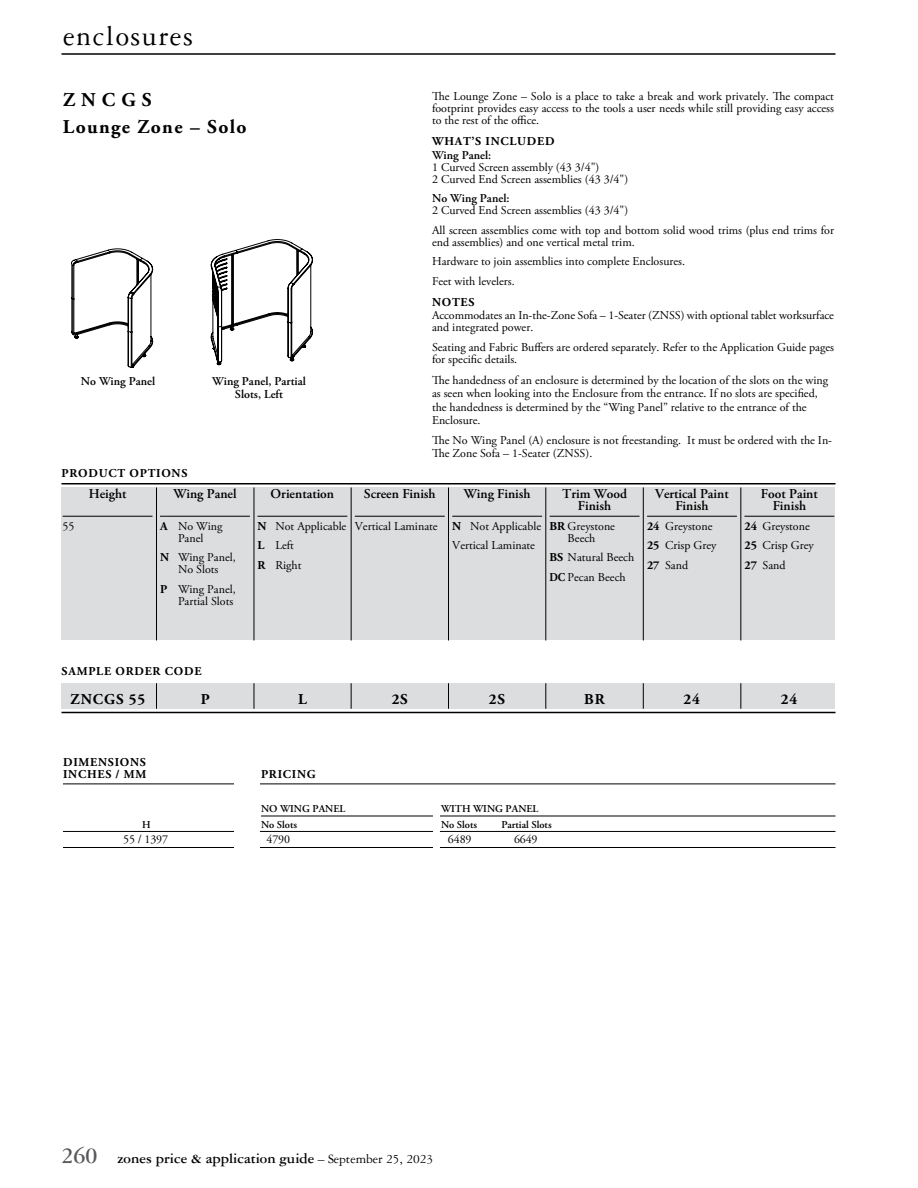
<style>
.page{position:relative;width:918px;height:1188px;background:#fff}
.page>*{position:absolute;margin:0;border:0;box-sizing:border-box;transform-origin:0 0}
.t1{font:30px "Garamond Three";letter-spacing:.05em;color:#000}
.t2{font:700 19.5px/27px "Adobe Garamond Pro";letter-spacing:.07em;color:#000}
.t3{font:700 15px "Garamond Three";color:#000}
.t4{font:700 15px "Adobe Garamond Pro";letter-spacing:.06em;color:#000}
.t5{font:600 13.5px/12px "Adobe Garamond Pro";color:#000;text-align:center}
.t6{font:12px/19.5px "Adobe Garamond Pro";color:#000}
.t7{font:700 12px/12px "Adobe Garamond Pro";letter-spacing:.065em;color:#000}
.t8{font:600 12px/13.5px "Adobe Garamond Pro";color:#000;text-align:center}
.t9{font:600 10.5px "Adobe Garamond Pro";color:#000}
.s1{font-weight:700}
.s2{font-size:24px;color:#58595b}
.s3{font-weight:400;font-size:13.5px}
</style>
<div class="page">
<hr style="left:62px;top:53px;width:774px;height:2px;background:#000">
<div style="left:62px;top:488px;width:774px;height:152px;background:#dcddde"></div>
<hr style="left:63px;top:516px;width:90px;height:1px;background:#000">
<hr style="left:160px;top:516px;width:90px;height:1px;background:#000">
<hr style="left:257px;top:516px;width:90px;height:1px;background:#000">
<hr style="left:355px;top:516px;width:90px;height:1px;background:#000">
<hr style="left:452px;top:516px;width:90px;height:1px;background:#000">
<hr style="left:550px;top:516px;width:90px;height:1px;background:#000">
<hr style="left:647px;top:516px;width:90px;height:1px;background:#000">
<hr style="left:744px;top:516px;width:90px;height:1px;background:#000">
<hr style="left:62px;top:483px;width:774px;height:1px;background:#000">
<hr style="left:254px;top:488px;width:1px;height:152px;background:#000">
<hr style="left:448px;top:487px;width:1px;height:153px;background:#000">
<hr style="left:62px;top:712px;width:774px;height:1px;background:#000">
<div style="left:62px;top:683px;width:774px;height:26px;background:#dcddde"></div>
<svg style="left:254px;top:683px;width:1px;height:26px"></svg>
<svg style="left:448px;top:683px;width:1px;height:26px"></svg>
<hr style="left:156px;top:488px;width:1px;height:152px;background:#000">
<svg style="left:156px;top:683px;width:1px;height:26px"></svg>
<hr style="left:351px;top:488px;width:1px;height:152px;background:#000">
<svg style="left:351px;top:683px;width:1px;height:26px"></svg>
<hr style="left:741px;top:487px;width:1px;height:153px;background:#000">
<svg style="left:741px;top:683px;width:1px;height:26px"></svg>
<hr style="left:546px;top:487px;width:1px;height:153px;background:#000">
<svg style="left:546px;top:683px;width:1px;height:26px"></svg>
<hr style="left:643px;top:487px;width:1px;height:153px;background:#000">
<svg style="left:643px;top:683px;width:1px;height:26px"></svg>
<svg style="left:211px;top:239px;width:102px;height:126px"></svg>
<svg style="left:71px;top:249px;width:82px;height:118px"></svg>
<hr style="left:63px;top:784px;width:772px;height:1px;background:#000">
<hr style="left:261px;top:816px;width:574px;height:1px;background:#000">
<hr style="left:63px;top:831px;width:772px;height:1px;background:#000">
<hr style="left:63px;top:847px;width:772px;height:1px;background:#000">
<div style="left:235px;top:756px;width:25px;height:237px;background:#fff"></div>
<div style="left:433px;top:807px;width:6px;height:62px;background:#fff"></div>
<h1 class="t1" style="left:63px;top:20px;width:132px">enclosures</h1>
<h2 class="t2" style="left:63px;top:86px;width:185px">ZNCGS<br>Lounge Zone – Solo</h2>
<p class="t8" style="left:81px;top:374px;width:76px">No Wing Panel</p>
<p class="t8" style="left:212px;top:374px;width:95px">Wing Panel, Partial<br>Slots, Left</p>
<p class="t7" style="left:62px;top:467px;width:127px">PRODUCT OPTIONS</p>
<p class="t6" style="left:63px;top:517px;width:13px">55</p>
<p class="t5" style="left:89px;top:488px;width:39px">Height</p>
<p class="t5" style="left:173px;top:488px;width:65px">Wing Panel</p>
<p class="t6" style="left:160px;top:521px;width:64px;line-height:12px;text-align:center"><span class="s1">A</span> No Wing<br>Panel</p>
<p class="t6" style="left:160px;top:552px;width:77px;line-height:12px;text-align:center"><span class="s1">N</span> Wing Panel,<br>No Slots</p>
<p class="t6" style="left:160px;top:584px;width:77px;line-height:12px;text-align:right"><span class="s1">P</span> Wing Panel,<br>Partial Slots</p>
<p class="t5" style="left:271px;top:488px;width:65px">Orientation</p>
<p class="t6" style="left:257px;top:517px;width:90px"><span class="s1">N</span> Not Applicable<br><span class="s1">L</span> Left<br><span class="s1">R</span> Right</p>
<p class="t6" style="left:432px;top:91px;width:403px;line-height:12px;text-align:justify">The Lounge Zone – Solo is a place to take a break and work privately. The compact footprint provides easy access to the tools a user needs while still providing easy access to the rest of the office.</p>
<p class="t7" style="left:432px;top:136px;width:124px">WHAT’S INCLUDED</p>
<p class="t8" style="left:432px;top:148px;width:61px">Wing Panel:</p>
<p class="t6" style="left:432px;top:161px;width:198px;line-height:12px">1 Curved Screen assembly (43 3/4")<br>2 Curved End Screen assemblies (43 3/4")</p>
<p class="t8" style="left:432px;top:192px;width:79px">No Wing Panel:</p>
<p class="t6" style="left:432px;top:201px;width:403px">2 Curved End Screen assemblies (43 3/4")<br>All screen assemblies come with top and bottom solid wood trims (plus end trims for</p>
<p class="t6" style="left:432px;top:233px;width:255px">end assemblies) and one vertical metal trim.<br>Hardware to join assemblies into complete Enclosures.<br>Feet with levelers.</p>
<p class="t7" style="left:432px;top:296px;width:44px">NOTES</p>
<p class="t6" style="left:432px;top:310px;width:403px;line-height:12px">Accommodates an In-the-Zone Sofa – 1-Seater (ZNSS) with optional tablet worksurface and integrated power.</p>
<p class="t6" style="left:432px;top:341px;width:403px;line-height:12px">Seating and Fabric Buffers are ordered separately. Refer to the Application Guide pages for specific details.</p>
<p class="t6" style="left:432px;top:374px;width:398px;line-height:13.5px">The handedness of an enclosure is determined by the location of the slots on the wing as seen when looking into the Enclosure from the entrance. If no slots are specified, the handedness is determined by the “Wing Panel” relative to the entrance of the Enclosure.</p>
<p class="t6" style="left:432px;top:434px;width:402px;line-height:13.5px">The No Wing Panel (A) enclosure is not freestanding. It must be ordered with the In-<br>The Zone Sofa – 1-Seater (ZNSS).</p>
<p class="t5" style="left:364px;top:488px;width:73px">Screen Finish</p>
<p class="t6" style="left:355px;top:517px;width:84px">Vertical Laminate</p>
<p class="t5" style="left:464px;top:488px;width:68px">Wing Finish</p>
<p class="t6" style="left:452px;top:517px;width:90px"><span class="s1">N</span> Not Applicable<br>Vertical Laminate</p>
<p class="t5" style="left:562px;top:488px;width:66px">Trim Wood<br>Finish</p>
<p class="t6" style="left:550px;top:521px;width:67px;line-height:12px;text-align:center"><span class="s1">BR</span> Greystone<br>Beech</p>
<p class="t6" style="left:550px;top:548px;width:86px"><span class="s1">BS</span> Natural Beech<br><span class="s1">DC</span> Pecan Beech</p>
<p class="t5" style="left:655px;top:488px;width:75px">Vertical Paint<br>Finish</p>
<p class="t6" style="left:647px;top:517px;width:71px"><span class="s1">24</span> Greystone<br><span class="s1">25</span> Crisp Grey<br><span class="s1">27</span> Sand</p>
<p class="t5" style="left:761px;top:488px;width:58px">Foot Paint<br>Finish</p>
<p class="t6" style="left:744px;top:517px;width:71px"><span class="s1">24</span> Greystone<br><span class="s1">25</span> Crisp Grey<br><span class="s1">27</span> Sand</p>
<p class="t7" style="left:62px;top:665px;width:141px">SAMPLE ORDER CODE</p>
<p class="t4" style="left:71px;top:690px;width:76px">ZNCGS 55</p>
<p class="t4" style="left:201px;top:690px;width:11px">P</p>
<p class="t4" style="left:298px;top:690px;width:10px">L</p>
<p class="t4" style="left:392px;top:690px;width:18px">2S</p>
<p class="t4" style="left:489px;top:690px;width:18px">2S</p>
<p class="t4" style="left:584px;top:690px;width:22px">BR</p>
<p class="t4" style="left:684px;top:690px;width:18px">24</p>
<p class="t4" style="left:781px;top:690px;width:18px">24</p>
<p class="t7" style="left:63px;top:757px;width:85px">DIMENSIONS<br>INCHES / MM</p>
<p class="t7" style="left:261px;top:769px;width:56px">PRICING</p>
<p class="t9" style="left:261px;top:802px;width:86px">NO WING PANEL</p>
<p class="t9" style="left:441px;top:802px;width:99px">WITH WING PANEL</p>
<p class="t9" style="left:142px;top:818px;width:10px">H</p>
<p class="t9" style="left:261px;top:818px;width:38px">No Slots</p>
<p class="t9" style="left:441px;top:818px;width:38px">No Slots</p>
<p class="t9" style="left:501px;top:818px;width:52px">Partial Slots</p>
<p class="t6" style="left:123px;top:830px;width:46px">55 / 1397</p>
<p class="t6" style="left:266px;top:830px;width:25px">4790</p>
<p class="t6" style="left:448px;top:830px;width:25px">6489</p>
<p class="t6" style="left:514px;top:830px;width:25px">6649</p>
<p class="t3" style="left:62px;top:1150px;width:373px"><span class="s2">260</span> zones price &amp; application guide <span class="s3">– September 25, 2023</span></p>
</div>
